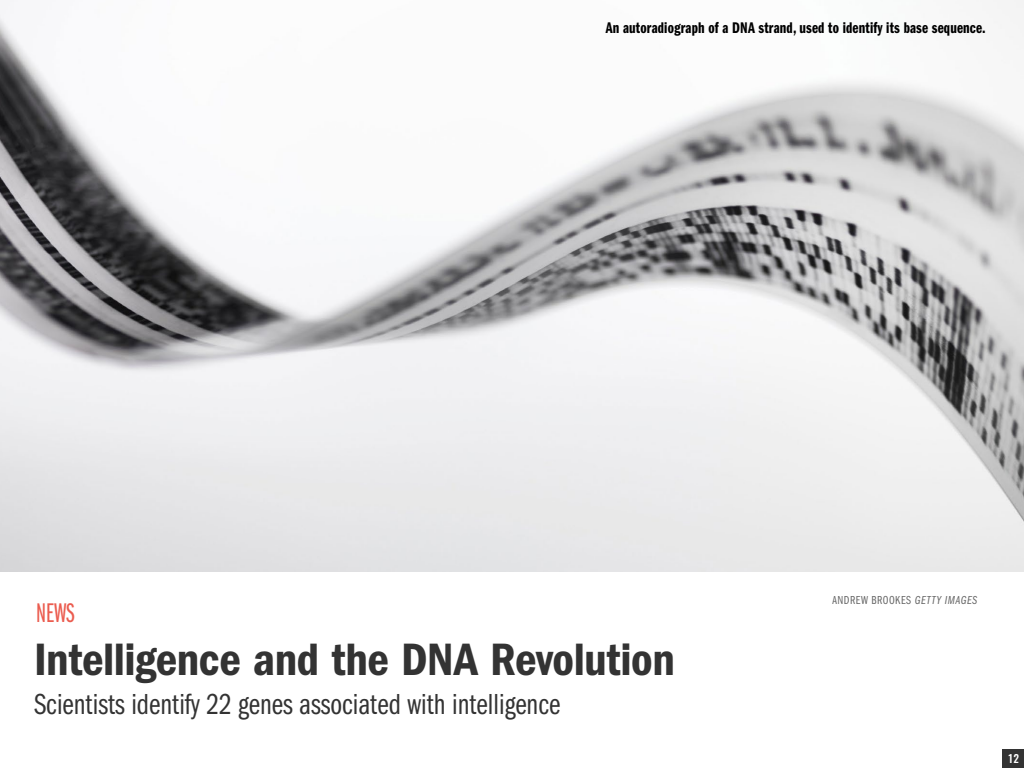
<style>
.page{position:relative;width:1024px;height:768px;background:#fff}
.page>*{position:absolute;margin:0;border:0;box-sizing:border-box;transform-origin:0 0}
.t1{font:47px "ITC Franklin Gothic Std Dm Cd";letter-spacing:-.01em;color:#333}
.t2{font:30px "ITC Franklin Gothic Std Bk Cp";color:#333}
.t3{font:28px "ITC Franklin Gothic Std Bk X Cp";color:#eb5c4f}
.t4{font:16px "ITC Franklin Gothic Std Dm Cp";letter-spacing:.01em;color:#000}
.t5{font:12px "ITC Franklin Gothic Std Bk Cp";letter-spacing:.045em;color:#666}
.t6{font:500 11px "Oswald";color:#fff}
.s1{font-family:"ITC Franklin Gothic Std Bk Cp It"}
</style>
<div class="page">
<img style="left:0;top:0;width:1024px;height:572px">
<div style="left:1003px;top:749px;width:21px;height:19px;background:#333"></div>
<p class="t4" style="left:606px;top:19px;width:381px">An autoradiograph of a DNA strand, used to identify its base sequence.</p>
<h3 class="t3" style="left:36px;top:598px;width:40px">NEWS</h3>
<h1 class="t1" style="left:34px;top:633px;width:642px">Intelligence and the DNA Revolution</h1>
<h2 class="t2" style="left:34px;top:688px;width:528px">Scientists identify 22 genes associated with intelligence</h2>
<p class="t5" style="left:833px;top:593px;width:146px">ANDREW BROOKES <span class="s1">GETTY IMAGES</span></p>
<p class="t6" style="left:1008px;top:753px;width:13px">12</p>
</div>
